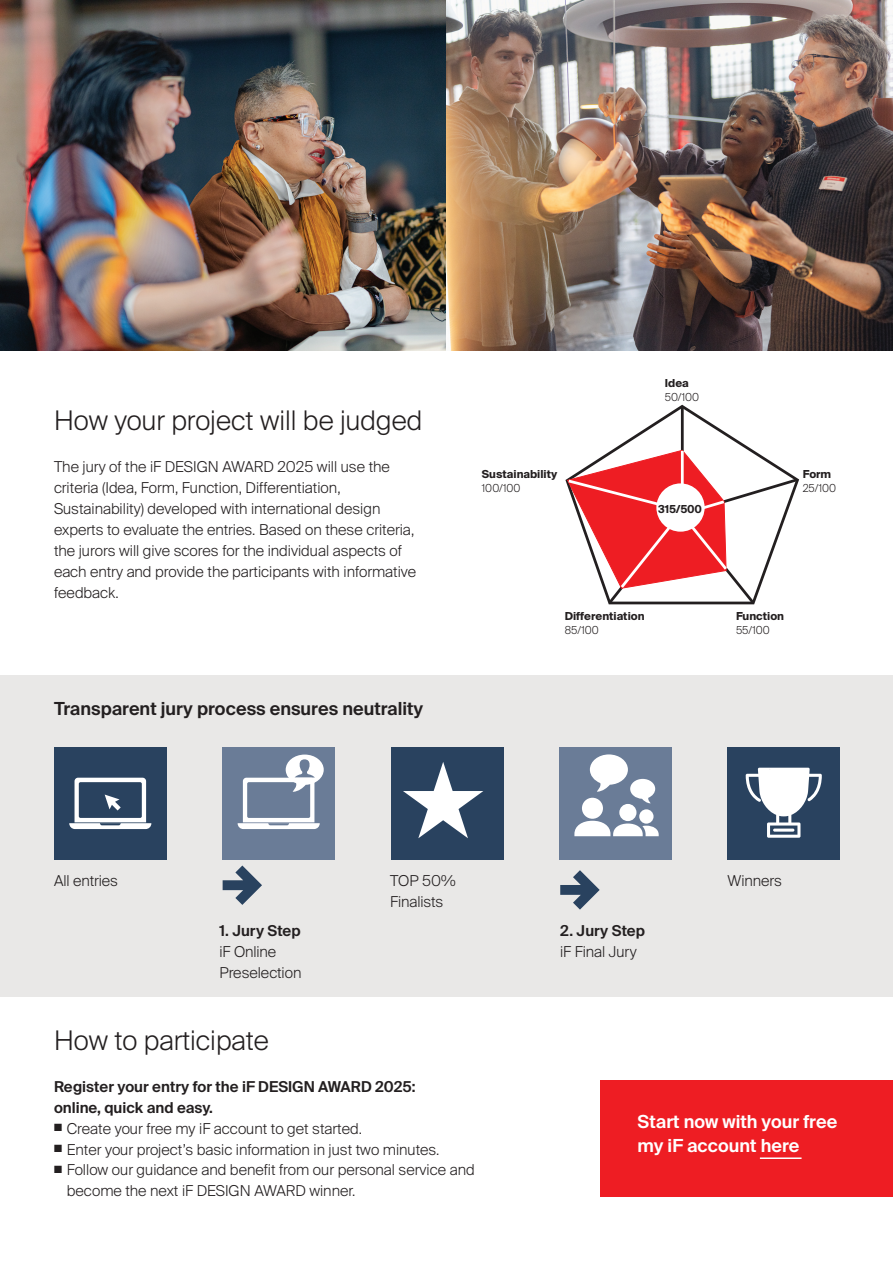
<style>
.page{position:relative;width:893px;height:1263px;background:#fff}
.page>*{position:absolute;margin:0;border:0;box-sizing:border-box;transform-origin:0 0}
.t1{font:300 27px "Suisse Intl";color:#231f20}
.t2{font:600 18px "Suisse Intl";color:#231f20}
.t3{font:600 18px/24px "Suisse Intl";color:#fff}
.t4{font:300 15px/21px "Suisse Intl";color:#231f20}
.t5{font:600 15px/21px "Suisse Intl";color:#231f20}
.t6{font:700 11.1px "Suisse Intl";color:#231f20}
.t7{font:300 11.1px "Suisse Intl";letter-spacing:.005em;color:#231f20;scale:.95 1}
.t8{font:700 11.1px "Suisse Intl";color:#231f20;scale:.95 1}
</style>
<div class="page">
<svg style="left:612px;top:404px;width:188px;height:76px"></svg>
<hr style="left:681px;top:407px;width:3px;height:89px;background:#231f20">
<svg style="left:565px;top:450px;width:234px;height:155px"></svg>
<img style="left:0;top:0;width:446px;height:351px">
<div style="left:0;top:675px;width:893px;height:321px;background:#e9e8e7"></div>
<div style="left:54px;top:747px;width:113px;height:113px;background:#29425f"></div>
<svg style="left:69px;top:778px;width:82px;height:51px"></svg>
<div style="left:222px;top:747px;width:113px;height:113px;background:#6a7c97"></div>
<svg style="left:238px;top:754px;width:86px;height:75px"></svg>
<div style="left:391px;top:747px;width:112px;height:113px;background:#29425f"></div>
<svg style="left:403px;top:762px;width:80px;height:76px"></svg>
<div style="left:559px;top:747px;width:113px;height:113px;background:#6a7c97"></div>
<div style="left:639px;top:809px;width:14px;height:15px;background:#fff;border-radius:50%"></div>
<div style="left:582px;top:798px;width:21px;height:21px;background:#fff;border-radius:50%"></div>
<div style="left:619px;top:804px;width:17px;height:17px;background:#fff;border-radius:50%"></div>
<svg style="left:574px;top:821px;width:85px;height:15px"></svg>
<svg style="left:590px;top:754px;width:65px;height:49px"></svg>
<div style="left:633px;top:781px;width:19px;height:15px;background:#fff;border-radius:50%"></div>
<div style="left:727px;top:747px;width:113px;height:113px;background:#29425f"></div>
<svg style="left:746px;top:768px;width:76px;height:70px"></svg>
<svg style="left:223px;top:865px;width:39px;height:40px"></svg>
<svg style="left:560px;top:870px;width:40px;height:40px"></svg>
<img style="left:446px;top:0;width:447px;height:351px">
<div style="left:600px;top:1080px;width:293px;height:117px;background:#ee1d23"></div>
<hr style="left:760px;top:1157px;width:41px;height:2px;background:#fff">
<h1 class="t1" style="left:54px;top:405px;width:370px">How your project will be judged</h1>
<p class="t4" style="left:54px;top:456px;width:364px">The jury of the iF DESIGN AWARD 2025 will use the criteria (Idea, Form, Function, Differentiation, Sustainability) developed with international design experts to evaluate the entries. Based on these criteria, the jurors will give scores for the individual aspects of each entry and provide the participants with informative feedback.</p>
<p class="t2" style="left:54px;top:698px;width:371px">Transparent jury process ensures neutrality</p>
<p class="t6" style="left:482px;top:468px;width:77px">Sustainability</p>
<p class="t7" style="left:482px;top:481px;width:42px">100/100</p>
<p class="t6" style="left:665px;top:377px;width:25px">Idea</p>
<p class="t7" style="left:665px;top:390px;width:38px">50/100</p>
<p class="t8" style="left:658px;top:503px;width:48px">315/500</p>
<p class="t6" style="left:803px;top:468px;width:30px">Form</p>
<p class="t7" style="left:803px;top:481px;width:37px">25/100</p>
<p class="t6" style="left:565px;top:610px;width:81px">Differentiation</p>
<p class="t7" style="left:565px;top:624px;width:37px">85/100</p>
<p class="t6" style="left:736px;top:610px;width:50px">Function</p>
<p class="t7" style="left:736px;top:624px;width:37px">55/100</p>
<p class="t4" style="left:54px;top:871px;width:66px">All entries</p>
<p class="t5" style="left:220px;top:920px;width:83px">1. Jury Step</p>
<p class="t4" style="left:220px;top:941px;width:83px">iF Online<br>Preselection</p>
<p class="t4" style="left:390px;top:871px;width:67px">TOP 50%<br>Finalists</p>
<h1 class="t1" style="left:54px;top:1025px;width:217px">How to participate</h1>
<p class="t5" style="left:54px;top:1076px;width:363px">Register your entry for the iF DESIGN AWARD 2025: online, quick and easy.</p>
<p class="t4" style="left:54px;top:1118px;width:310px">■ Create your free my iF account to get started.</p>
<p class="t4" style="left:54px;top:1139px;width:387px">■ Enter your project’s basic information in just two minutes.</p>
<p class="t4" style="left:67px;top:1159px;width:409px;text-indent:-13px">■ Follow our guidance and benefit from our personal service and become the next iF DESIGN AWARD winner.</p>
<p class="t5" style="left:560px;top:920px;width:86px">2. Jury Step</p>
<p class="t4" style="left:560px;top:941px;width:78px">iF Final Jury</p>
<p class="t4" style="left:727px;top:871px;width:56px">Winners</p>
<p class="t3" style="left:638px;top:1110px;width:201px">Start now with your free my iF account here</p>
</div>
